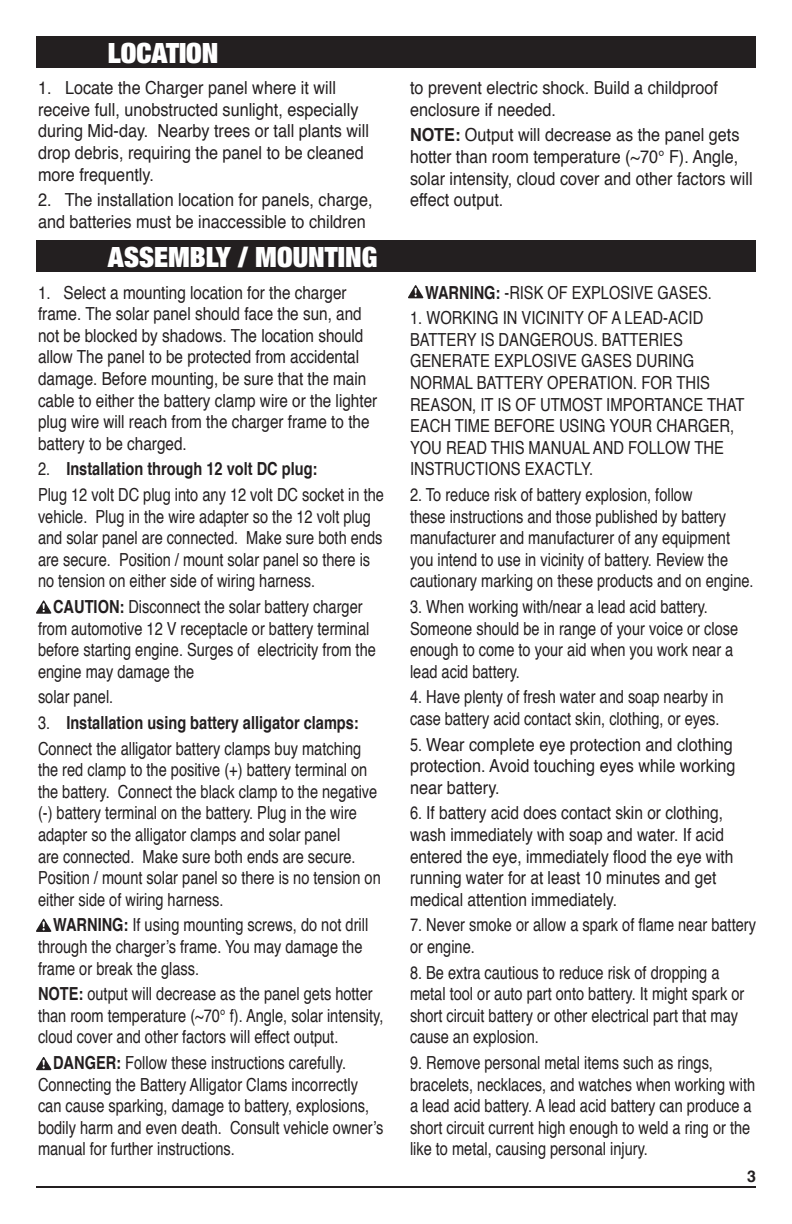
<style>
.page{position:relative;width:792px;height:1224px;background:#fff}
.page>*{position:absolute;margin:0;border:0;box-sizing:border-box;transform-origin:0 0}
.t1{font:900 expanded 28px "Helvetica Neue";color:#fff}
.list_2{font:18px/21.6px "Helvetica";color:#231f20;scale:.81 1}
.list_2-2{font:18px/21.6px "Helvetica";color:#231f20;scale:.9 1}
.list_2-3{font:18px/21.6px "Helvetica";color:#231f20;scale:.85 1}
.list_2-4{font:18px/21.6px "Helvetica";color:#231f20;scale:.82 1}
.list_2-5{font:700 18px "Helvetica";color:#231f20;scale:.81 1}
.t2{font:700 16px "Helvetica";color:#231f20}
.s1{font-weight:400}
.s2{font-weight:700}
</style>
<div class="page">
<hr style="left:36px;top:1186px;width:720px;height:2px;background:#231f20">
<div style="left:36px;top:36px;width:720px;height:32px;background:#231f20"></div>
<div style="left:36px;top:240px;width:720px;height:32px;background:#231f20"></div>
<svg style="left:36px;top:600px;width:15px;height:14px"></svg>
<svg style="left:36px;top:1057px;width:15px;height:13px"></svg>
<svg style="left:408px;top:285px;width:15px;height:13px"></svg>
<svg style="left:36px;top:919px;width:15px;height:13px"></svg>
<p class="t1" style="left:108px;top:35px;width:112px">LOCATION</p>
<p class="list_2-2" style="left:38px;top:78px;width:369px">1. Locate the Charger panel where it will receive full, unobstructed sunlight, especially during Mid-day. Nearby trees or tall plants will drop debris, requiring the panel to be cleaned more frequently.</p>
<p class="list_2-2" style="left:38px;top:190px;width:373px">2. The installation location for panels, charge, and batteries must be inaccessible to children</p>
<p class="t1" style="left:108px;top:239px;width:271px">ASSEMBLY / MOUNTING</p>
<p class="list_2-3" style="left:38px;top:282px;width:401px">1. Select a mounting location for the charger frame. The solar panel should face the sun, and not be blocked by shadows. The location should allow The panel to be protected from accidental damage. Before mounting, be sure that the main cable to either the battery clamp wire or the lighter plug wire will reach from the charger frame to the battery to be charged.</p>
<p class="list_2-5" style="left:38px;top:455px;width:347px"><span class="s1">2.</span> Installation through 12 volt DC plug:</p>
<p class="list_2" style="left:38px;top:484px;width:429px">Plug 12 volt DC plug into any 12 volt DC socket in the vehicle. Plug in the wire adapter so the 12 volt plug and solar panel are connected. Make sure both ends are secure. Position / mount solar panel so there is no tension on either side of wiring harness.</p>
<p class="list_2" style="left:38px;top:596px;width:419px;text-indent:15px"><span class="s2">CAUTION:</span> Disconnect the solar battery charger from automotive 12 V receptacle or battery terminal before starting engine. Surges of electricity from the engine may damage the</p>
<p class="list_2" style="left:38px;top:687px;width:95px">solar panel.</p>
<p class="list_2-5" style="left:38px;top:708px;width:398px"><span class="s1">3.</span> Installation using battery alligator clamps:</p>
<p class="list_2" style="left:38px;top:738px;width:425px">Connect the alligator battery clamps buy matching the red clamp to the positive (+) battery terminal on the battery. Connect the black clamp to the negative (-) battery terminal on the battery. Plug in the wire adapter so the alligator clamps and solar panel<br>are connected. Make sure both ends are secure.<br>Position / mount solar panel so there is no tension on either side of wiring harness.</p>
<p class="list_2" style="left:38px;top:915px;width:409px;text-indent:15px"><span class="s2">WARNING:</span> If using mounting screws, do not drill through the charger’s frame. You may damage the frame or break the glass.</p>
<p class="list_2" style="left:38px;top:984px;width:428px"><span class="s2">NOTE:</span> output will decrease as the panel gets hotter than room temperature (~70° f). Angle, solar intensity, cloud cover and other factors will effect output.</p>
<p class="list_2" style="left:38px;top:1052px;width:428px;text-indent:15px"><span class="s2">DANGER:</span> Follow these instructions carefully.<br>Connecting the Battery Alligator Clams incorrectly can cause sparking, damage to battery, explosions, bodily harm and even death. Consult vehicle owner’s manual for further instructions.</p>
<p class="list_2-2" style="left:410px;top:78px;width:344px">to prevent electric shock. Build a childproof enclosure if needed.</p>
<p class="list_2-2" style="left:410px;top:125px;width:382px"><span class="s2">NOTE:</span> Output will decrease as the panel gets hotter than room temperature (~70° F). Angle, solar intensity, cloud cover and other factors will effect output.</p>
<p class="list_2" style="left:425px;top:282px;width:356px"><span class="s2">WARNING:</span> -RISK OF EXPLOSIVE GASES.</p>
<p class="list_2-4" style="left:410px;top:308px;width:410px">1. WORKING IN VICINITY OF A LEAD-ACID BATTERY IS DANGEROUS. BATTERIES GENERATE EXPLOSIVE GASES DURING NORMAL BATTERY OPERATION. FOR THIS REASON, IT IS OF UTMOST IMPORTANCE THAT EACH TIME BEFORE USING YOUR CHARGER, YOU READ THIS MANUAL AND FOLLOW THE INSTRUCTIONS EXACTLY.</p>
<p class="list_2" style="left:410px;top:484px;width:426px">2. To reduce risk of battery explosion, follow<br>these instructions and those published by battery manufacturer and manufacturer of any equipment you intend to use in vicinity of battery. Review the cautionary marking on these products and on engine.</p>
<p class="list_2" style="left:410px;top:596px;width:407px">3. When working with/near a lead acid battery.<br>Someone should be in range of your voice or close enough to come to your aid when you work near a lead acid battery.</p>
<p class="list_2" style="left:410px;top:687px;width:389px">4. Have plenty of fresh water and soap nearby in case battery acid contact skin, clothing, or eyes.</p>
<p class="list_2" style="left:410px;top:734px;width:404px">5. Wear complete eye protection and clothing protection. Avoid touching eyes while working near battery.</p>
<p class="list_2" style="left:410px;top:803px;width:401px">6. If battery acid does contact skin or clothing, wash immediately with soap and water. If acid entered the eye, immediately flood the eye with running water for at least 10 minutes and get medical attention immediately.</p>
<p class="list_2" style="left:410px;top:915px;width:429px">7. Never smoke or allow a spark of flame near battery or engine.</p>
<p class="list_2" style="left:410px;top:962px;width:414px">8. Be extra cautious to reduce risk of dropping a metal tool or auto part onto battery. It might spark or short circuit battery or other electrical part that may cause an explosion.</p>
<p class="list_2" style="left:410px;top:1052px;width:428px">9. Remove personal metal items such as rings, bracelets, necklaces, and watches when working with a lead acid battery. A lead acid battery can produce a short circuit current high enough to weld a ring or the like to metal, causing personal injury.</p>
<p class="t2" style="left:747px;top:1163px;width:10px">3</p>
</div>
